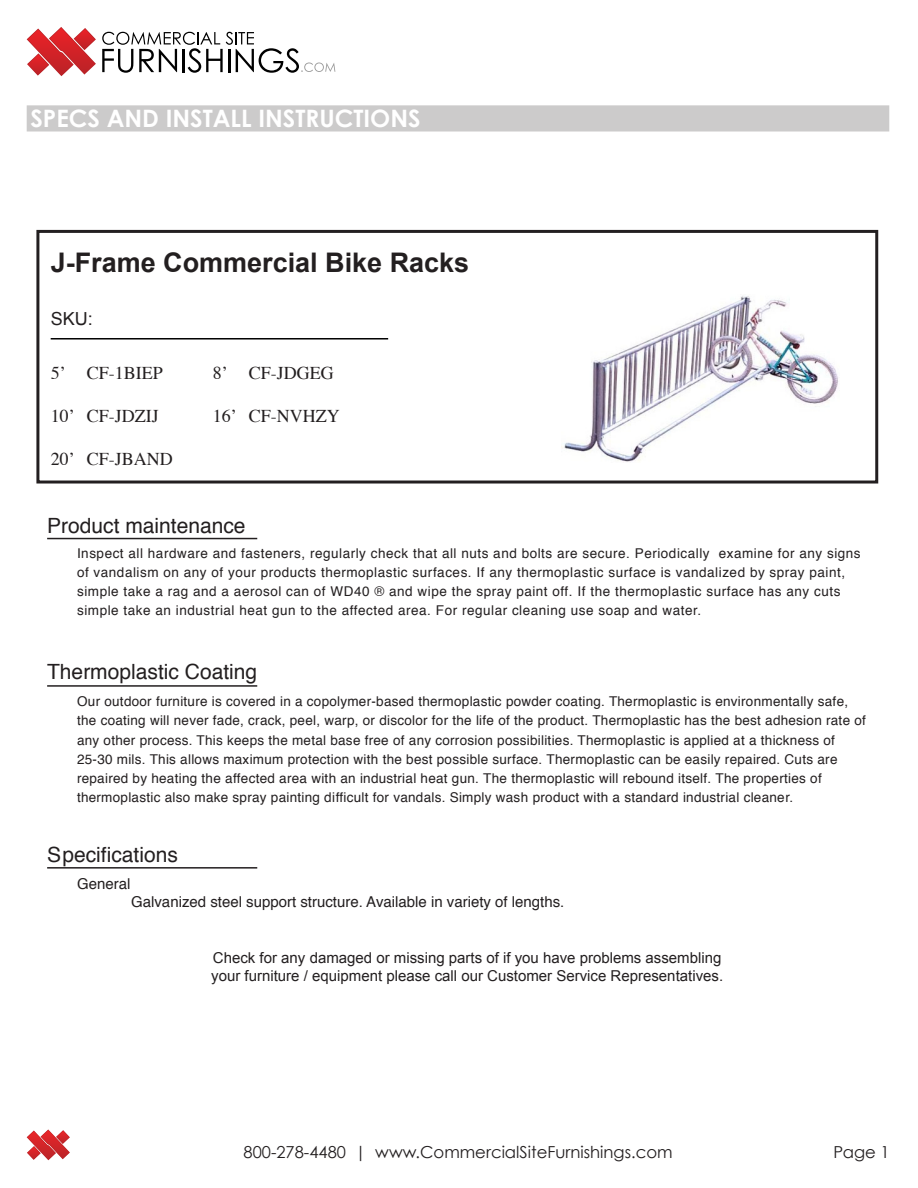
<style>
.page{position:relative;width:918px;height:1188px;background:#fff}
.page>*{position:absolute;margin:0;border:0;box-sizing:border-box;transform-origin:0 0}
.t1{font:700 27px "Arial";color:#231f20}
.t2{font:700 24px "Century Gothic";color:#fff}
.t3{font:21px "Helvetica";color:#231f20}
.t4{font:18px "Times";color:#231f20}
.t5{font:18px "Arial";color:#231f20}
.t6{font:16.5px "Century Gothic";color:#231f20}
.t7{font:15px/18px "Arial";color:#231f20}
.t8{font:15px "Helvetica";color:#231f20}
.t9{font:13.5px/19.2px "Helvetica";letter-spacing:.02em;color:#231f20}
.t10{font:13.5px/19.2px "Helvetica";letter-spacing:.04em;color:#231f20}
</style>
<div class="page">
<hr style="left:47px;top:685px;width:210px;height:2px;background:#231f20">
<hr style="left:47px;top:867px;width:210px;height:2px;background:#231f20">
<hr style="left:47px;top:538px;width:210px;height:1px;background:#231f20">
<div style="left:36px;top:230px;width:842px;height:254px;border:3px solid #231f20"></div>
<hr style="left:51px;top:338px;width:337px;height:2px;background:#000">
<img style="left:561px;top:296px;width:278px;height:166px">
<svg style="left:27px;top:1129px;width:43px;height:31px"></svg>
<svg style="left:102px;top:32px;width:233px;height:41px"></svg>
<svg style="left:27px;top:27px;width:69px;height:49px"></svg>
<svg style="left:27px;top:105px;width:862px;height:27px;background:#cdcccc"></svg>
<h2 class="t2" style="left:30px;top:103px;width:392px">SPECS AND INSTALL INSTRUCTIONS</h2>
<h1 class="t1" style="left:51px;top:244px;width:420px">J-Frame Commercial Bike Racks</h1>
<h3 class="t5" style="left:51px;top:307px;width:44px">SKU:</h3>
<h3 class="t4" style="left:51px;top:356px;width:114px">5’ CF-1BIEP</h3>
<h3 class="t4" style="left:213px;top:356px;width:123px">8’ CF-JDGEG</h3>
<h3 class="t4" style="left:51px;top:399px;width:110px">10’ CF-JDZIJ</h3>
<h3 class="t4" style="left:213px;top:399px;width:129px">16’ CF-NVHZY</h3>
<h3 class="t4" style="left:51px;top:442px;width:124px">20’ CF-JBAND</h3>
<h3 class="t3" style="left:47px;top:510px;width:200px">Product maintenance</h3>
<p class="t10" style="left:77px;top:544px;width:785px">Inspect all hardware and fasteners, regularly check that all nuts and bolts are secure. Periodically examine for any signs of vandalism on any of your products thermoplastic surfaces. If any thermoplastic surface is vandalized by spray paint, simple take a rag and a aerosol can of WD40 ® and wipe the spray paint off. If the thermoplastic surface has any cuts simple take an industrial heat gun to the affected area. For regular cleaning use soap and water.</p>
<h3 class="t3" style="left:47px;top:655px;width:212px">Thermoplastic Coating</h3>
<p class="t9" style="left:77px;top:692px;width:790px">Our outdoor furniture is covered in a copolymer-based thermoplastic powder coating. Thermoplastic is environmentally safe, the coating will never fade, crack, peel, warp, or discolor for the life of the product. Thermoplastic has the best adhesion rate of any other process. This keeps the metal base free of any corrosion possibilities. Thermoplastic is applied at a thickness of 25-30 mils. This allows maximum protection with the best possible surface. Thermoplastic can be easily repaired. Cuts are repaired by heating the affected area with an industrial heat gun. The thermoplastic will rebound itself. The properties of thermoplastic also make spray painting difficult for vandals. Simply wash product with a standard industrial cleaner.</p>
<h3 class="t3" style="left:47px;top:838px;width:132px">Specifications</h3>
<p class="t8" style="left:77px;top:872px;width:55px">General</p>
<p class="t8" style="left:131px;top:890px;width:435px">Galvanized steel support structure. Available in variety of lengths.</p>
<p class="t7" style="left:211px;top:949px;width:513px">Check for any damaged or missing parts of if you have problems assembling your furniture / equipment please call our Customer Service Representatives.</p>
<p class="t6" style="left:244px;top:1142px;width:431px">800-278-4480 | www.CommercialSiteFurnishings.com</p>
<p class="t6" style="left:834px;top:1142px;width:58px">Page 1</p>
</div>
